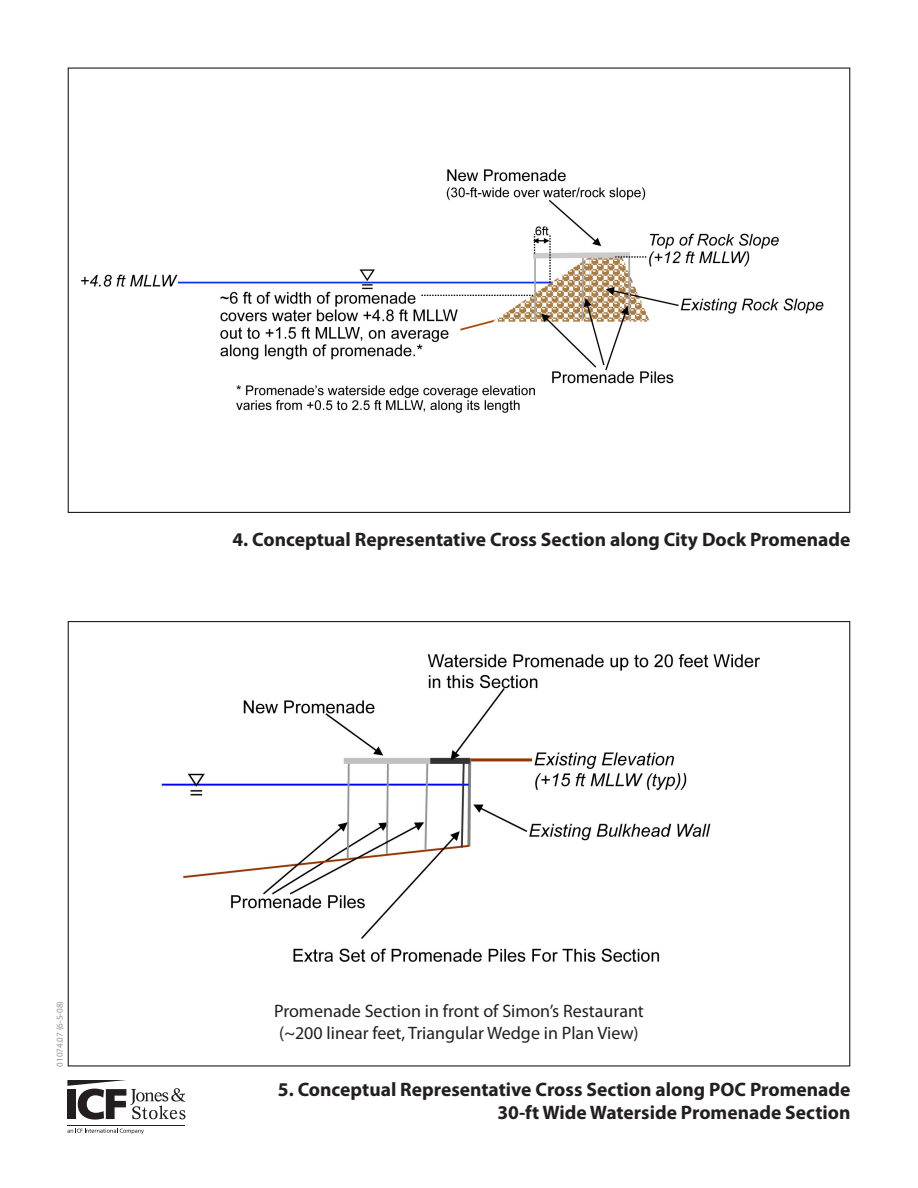
<style>
.page{position:relative;width:918px;height:1188px;background:#fff}
.page>*{position:absolute;margin:0;border:0;box-sizing:border-box;transform-origin:0 0}
.t1{font:700 19.5px/23.4px "Myriad Pro";color:#231f20;text-align:right}
.t2{font:18px/21.6px "Myriad Pro";color:#231f20}
.t3{font:9px "Myriad Pro";color:#939598}
</style>
<div class="page">
<hr style="left:67px;top:1125px;width:118px;height:1px;background:#231f20">
<svg style="left:67px;top:1128px;width:77px;height:6px"></svg>
<svg style="left:67px;top:1080px;width:118px;height:40px"></svg>
<img style="left:81px;top:169px;width:743px;height:244px">
<img style="left:161px;top:654px;width:599px;height:308px">
<p class="t1" style="left:232px;top:527px;width:620px">4. Conceptual Representative Cross Section along City Dock Promenade</p>
<p class="t3" style="left:54px;top:1066px;width:67px;rotate:-90deg">01074.07 (6-5-08)</p>
<p class="t2" style="left:274px;top:1000px;width:371px">Promenade Section in front of Simon’s Restaurant (~200 linear feet, Triangular Wedge in Plan View)</p>
<p class="t1" style="left:278px;top:1077px;width:574px">5. Conceptual Representative Cross Section along POC Promenade<br>30-ft Wide Waterside Promenade Section</p>
</div>
